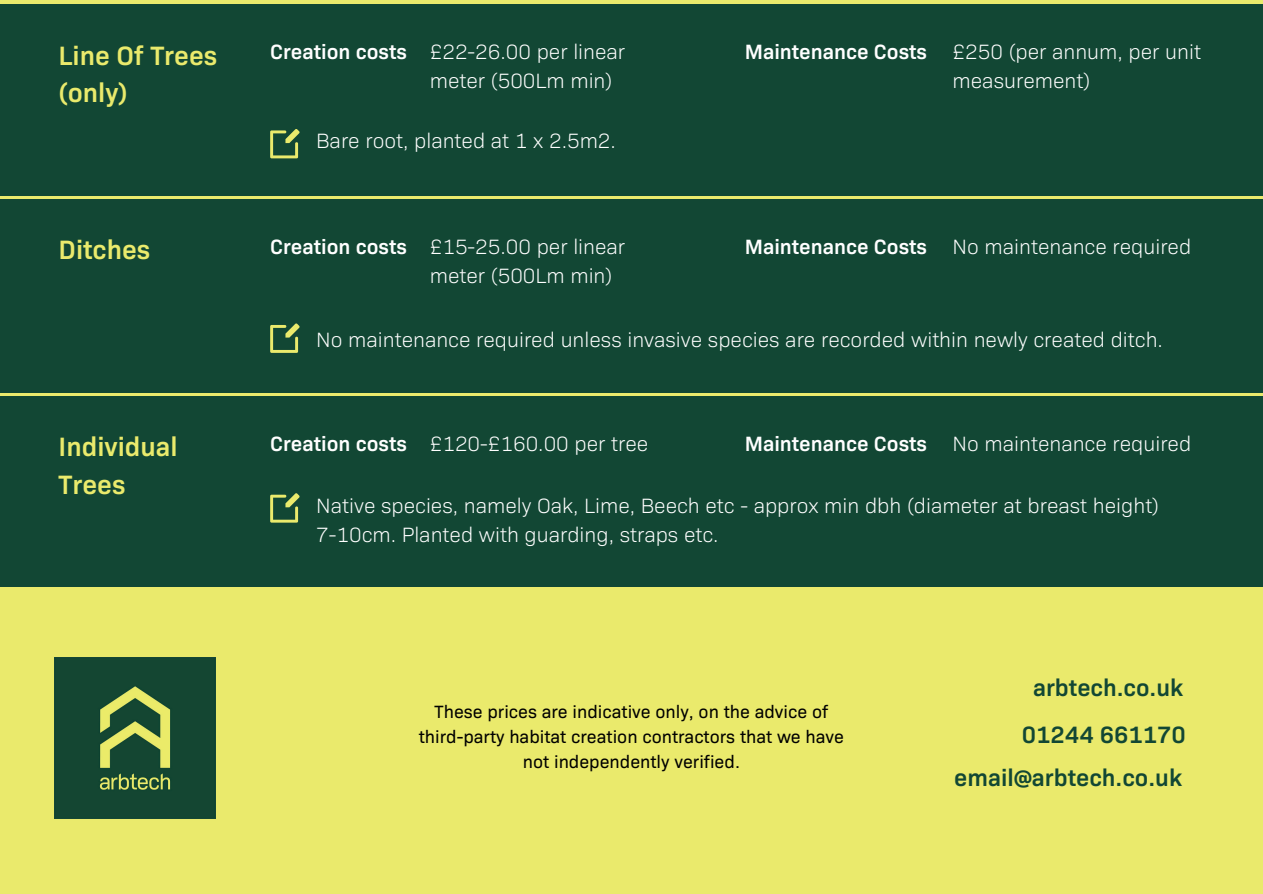
<style>
.page{position:relative;width:1263px;height:894px;background:#fff}
.page>*{position:absolute;margin:0;border:0;box-sizing:border-box;transform-origin:0 0}
.t1{font:600 26.85px/37.3px "Bio Sans";color:#eaea6c}
.t2{font:600 24px "Bio Sans";color:#124734}
.t3{font:300 21px/29.2px "Bio Sans";color:#fff}
.t4{font:600 21px "Bio Sans";color:#fff}
.t5{font:18px/24.8px "Bio Sans";color:#000;text-align:center}
</style>
<div class="page">
<div style="left:0;top:0;width:1263px;height:893px;background:#eaea6c"></div>
<div style="left:0;top:4px;width:1262px;height:192px;background:#124734"></div>
<svg style="left:270px;top:129px;width:29px;height:29px"></svg>
<div style="left:0;top:199px;width:1263px;height:193px;background:#124734"></div>
<svg style="left:270px;top:323px;width:29px;height:29px"></svg>
<div style="left:0;top:396px;width:1263px;height:190px;background:#124734"></div>
<svg style="left:270px;top:493px;width:29px;height:29px"></svg>
<img style="left:55px;top:657px;width:160px;height:161px">
<h1 class="t4" style="left:270px;top:39px;width:138px">Creation costs</h1>
<h4 class="t3" style="left:953px;top:37px;width:250px">£250 (per annum, per unit measurement)</h4>
<p class="t1" style="left:59px;top:36px;width:160px">Line Of Trees (only)</p>
<h4 class="t3" style="left:430px;top:37px;width:197px">£22-26.00 per linear meter (500Lm min)</h4>
<h3 class="t4" style="left:745px;top:39px;width:184px">Maintenance Costs</h3>
<h1 class="t3" style="left:316px;top:126px;width:301px">Bare root, planted at 1 x 2.5m2.</h1>
<h3 class="t1" style="left:59px;top:231px;width:93px">Ditches</h3>
<h4 class="t3" style="left:430px;top:231px;width:197px">£15-25.00 per linear meter (500Lm min)</h4>
<h1 class="t4" style="left:270px;top:233px;width:138px">Creation costs</h1>
<h4 class="t4" style="left:745px;top:233px;width:184px">Maintenance Costs</h4>
<p class="t3" style="left:953px;top:231px;width:240px">No maintenance required</p>
<h1 class="t3" style="left:316px;top:325px;width:848px">No maintenance required unless invasive species are recorded within newly created ditch.</h1>
<h3 class="t1" style="left:59px;top:428px;width:120px">Individual<br>Trees</h3>
<h3 class="t4" style="left:270px;top:430px;width:138px">Creation costs</h3>
<h4 class="t3" style="left:430px;top:428px;width:220px">£120-£160.00 per tree</h4>
<p class="t4" style="left:745px;top:430px;width:184px">Maintenance Costs</p>
<h4 class="t3" style="left:953px;top:428px;width:240px">No maintenance required</h4>
<h1 class="t3" style="left:316px;top:490px;width:844px">Native species, namely Oak, Lime, Beech etc - approx min dbh (diameter at breast height)<br>7-10cm. Planted with guarding, straps etc.</h1>
<p class="t5" style="left:419px;top:699px;width:427px">These prices are indicative only, on the advice of third-party habitat creation contractors that we have not independently verified.</p>
<h1 class="t2" style="left:1033px;top:673px;width:152px">arbtech.co.uk</h1>
<h4 class="t2" style="left:1022px;top:720px;width:166px">01244 661170</h4>
<p class="t2" style="left:954px;top:762px;width:229px">email@arbtech.co.uk</p>
</div>
